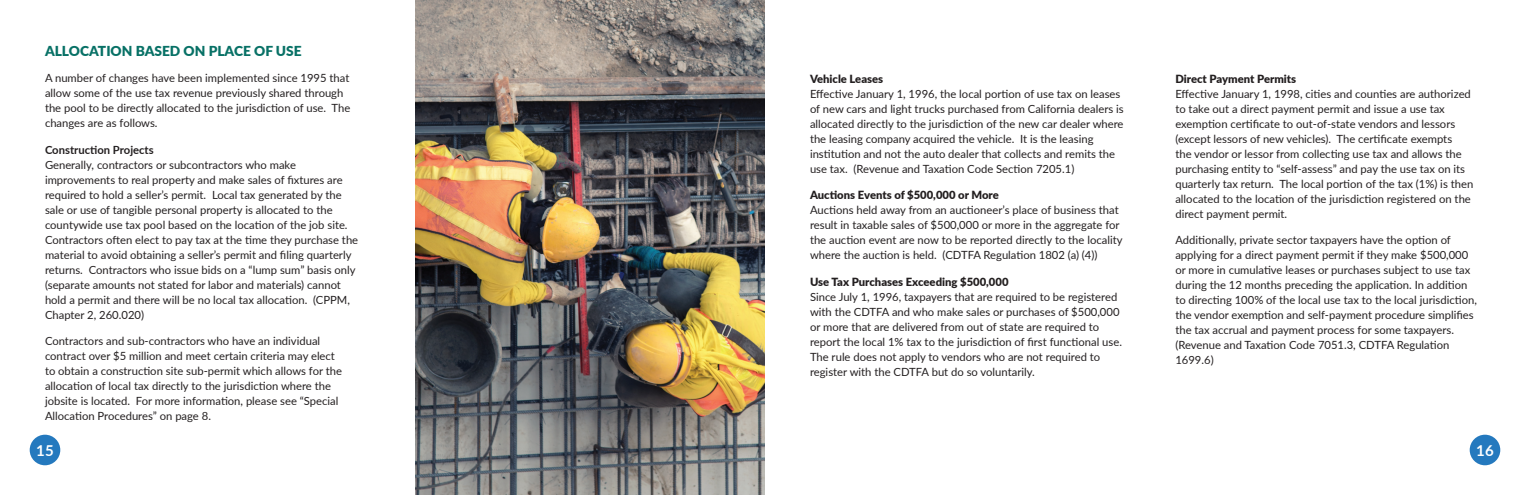
<style>
.page{position:relative;width:1530px;height:495px;background:#fff}
.page>*{position:absolute;margin:0;border:0;box-sizing:border-box;transform-origin:0 0}
.t1{font:700 15px "Lato";color:#fff}
.t2{font:900 13.75px "Lato";color:#087166}
.t3{font:11.25px/15px "Lato";color:#231f20}
.t4{font:900 11.25px "Lato";color:#231f20}
.t5{font:700 11.25px "Lato";color:#231f20}
</style>
<div class="page">
<div style="left:1470px;top:435px;width:30px;height:30px;background:#2479be;border-radius:50%"></div>
<div style="left:30px;top:435px;width:30px;height:30px;background:#2479be;border-radius:50%"></div>
<img style="left:416px;top:0;width:349px;height:495px">
<p class="t2" style="left:45px;top:41px;width:258px">ALLOCATION BASED ON PLACE OF USE</p>
<p class="t3" style="left:45px;top:70px;width:307px">A number of changes have been implemented since 1995 that allow some of the use tax revenue previously shared through the pool to be directly allocated to the jurisdiction of use. The changes are as follows.</p>
<p class="t5" style="left:45px;top:141px;width:110px">Construction Projects</p>
<p class="t3" style="left:45px;top:156px;width:315px">Generally, contractors or subcontractors who make improvements to real property and make sales of fixtures are required to hold a seller’s permit. Local tax generated by the sale or use of tangible personal property is allocated to the countywide use tax pool based on the location of the job site.<br>Contractors often elect to pay tax at the time they purchase the material to avoid obtaining a seller’s permit and filing quarterly returns. Contractors who issue bids on a “lump sum” basis only (separate amounts not stated for labor and materials) cannot hold a permit and there will be no local tax allocation. (CPPM, Chapter 2, 260.020)</p>
<p class="t3" style="left:45px;top:333px;width:299px">Contractors and sub-contractors who have an individual contract over $5 million and meet certain criteria may elect to obtain a construction site sub-permit which allows for the allocation of local tax directly to the jurisdiction where the jobsite is located. For more information, please see “Special Allocation Procedures” on page 8.</p>
<p class="t4" style="left:810px;top:71px;width:75px">Vehicle Leases</p>
<p class="t3" style="left:810px;top:86px;width:315px">Effective January 1, 1996, the local portion of use tax on leases of new cars and light trucks purchased from California dealers is allocated directly to the jurisdiction of the new car dealer where the leasing company acquired the vehicle. It is the leasing institution and not the auto dealer that collects and remits the use tax. (Revenue and Taxation Code Section 7205.1)</p>
<p class="t4" style="left:810px;top:187px;width:190px">Auctions Events of $500,000 or More</p>
<p class="t3" style="left:810px;top:202px;width:314px">Auctions held away from an auctioneer’s place of business that result in taxable sales of $500,000 or more in the aggregate for the auction event are now to be reported directly to the locality where the auction is held. (CDTFA Regulation 1802 (a) (4))</p>
<p class="t4" style="left:810px;top:273px;width:200px">Use Tax Purchases Exceeding $500,000</p>
<p class="t3" style="left:810px;top:289px;width:313px">Since July 1, 1996, taxpayers that are required to be registered with the CDTFA and who make sales or purchases of $500,000 or more that are delivered from out of state are required to report the local 1% tax to the jurisdiction of first functional use.<br>The rule does not apply to vendors who are not required to register with the CDTFA but do so voluntarily.</p>
<p class="t4" style="left:1175px;top:70px;width:122px">Direct Payment Permits</p>
<p class="t3" style="left:1175px;top:86px;width:299px">Effective January 1, 1998, cities and counties are authorized to take out a direct payment permit and issue a use tax exemption certificate to out-of-state vendors and lessors (except lessors of new vehicles). The certificate exempts<br>the vendor or lessor from collecting use tax and allows the purchasing entity to “self-assess” and pay the use tax on its quarterly tax return. The local portion of the tax (1%) is then allocated to the location of the jurisdiction registered on the direct payment permit.</p>
<p class="t3" style="left:1175px;top:232px;width:303px">Additionally, private sector taxpayers have the option of applying for a direct payment permit if they make $500,000 or more in cumulative leases or purchases subject to use tax during the 12 months preceding the application. In addition to directing 100% of the local use tax to the local jurisdiction, the vendor exemption and self-payment procedure simplifies the tax accrual and payment process for some taxpayers. (Revenue and Taxation Code 7051.3, CDTFA Regulation 1699.6)</p>
<h1 class="t1" style="left:36px;top:440px;width:19px">15</h1>
<h1 class="t1" style="left:1476px;top:440px;width:19px">16</h1>
</div>
